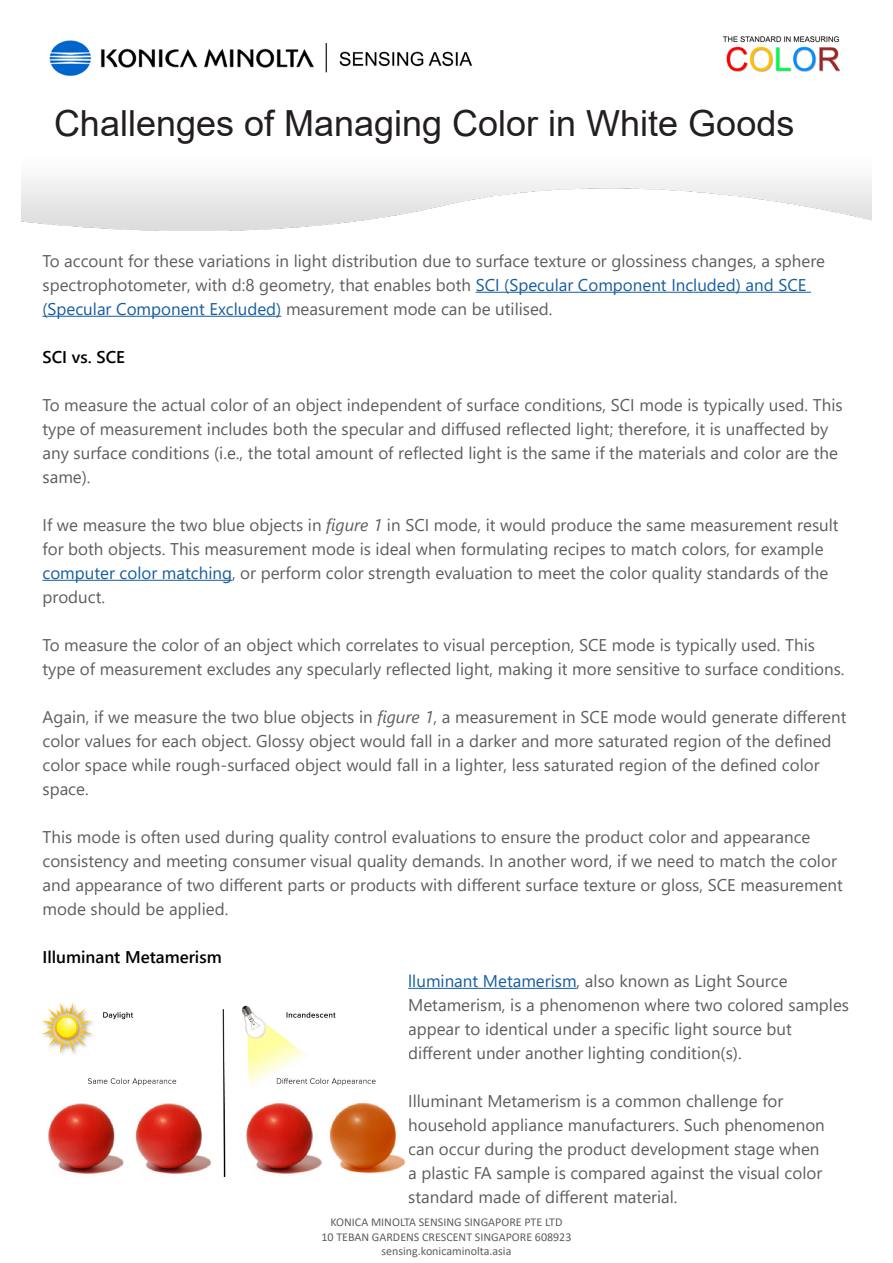
<style>
.page{position:relative;width:893px;height:1263px;background:#fff}
.page>*{position:absolute;margin:0;border:0;box-sizing:border-box;transform-origin:0 0}
.t1{font:36px "Arial";color:#231f20}
.t2{font:16.95px/24px "Segoe UI";color:#5f5e5e}
.t3{font:600 16.95px "Segoe UI";color:#000}
.t4{font:12px "Calibri";color:#5f5e5e}
.s1{color:#175d9e}
.s2{font-style:italic}
</style>
<div class="page">
<hr style="left:476px;top:292px;width:335px;height:1px;background:#175d9e">
<hr style="left:43px;top:316px;width:238px;height:1px;background:#175d9e">
<hr style="left:43px;top:580px;width:189px;height:1px;background:#175d9e">
<hr style="left:408px;top:988px;width:169px;height:1px;background:#175d9e">
<img style="left:21px;top:36px;width:851px;height:195px">
<img style="left:43px;top:1002px;width:363px;height:175px">
<p class="t1" style="left:54px;top:98px;width:742px">Challenges of Managing Color in White Goods</p>
<p class="t2" style="left:43px;top:247px;width:784px">To account for these variations in light distribution due to surface texture or glossiness changes, a sphere spectrophotometer, with d:8 geometry, that enables both <span class="s1">SCI (Specular Component Included) and SCE (Specular Component Excluded)</span> measurement mode can be utilised.</p>
<p class="t3" style="left:43px;top:341px;width:84px">SCI vs. SCE</p>
<p class="t2" style="left:43px;top:391px;width:802px">To measure the actual color of an object independent of surface conditions, SCI mode is typically used. This type of measurement includes both the specular and diffused reflected light; therefore, it is unaffected by any surface conditions (i.e., the total amount of reflected light is the same if the materials and color are the same).</p>
<p class="t2" style="left:43px;top:511px;width:798px">If we measure the two blue objects in <span class="s2">figure 1</span> in SCI mode, it would produce the same measurement result for both objects. This measurement mode is ideal when formulating recipes to match colors, for example <span class="s1">computer color matching</span>, or perform color strength evaluation to meet the color quality standards of the product.</p>
<p class="t2" style="left:43px;top:631px;width:804px">To measure the color of an object which correlates to visual perception, SCE mode is typically used. This type of measurement excludes any specularly reflected light, making it more sensitive to surface conditions.</p>
<p class="t2" style="left:43px;top:703px;width:805px">Again, if we measure the two blue objects in <span class="s2">figure 1</span>, a measurement in SCE mode would generate different color values for each object. Glossy object would fall in a darker and more saturated region of the defined color space while rough-surfaced object would fall in a lighter, less saturated region of the defined color space.</p>
<p class="t2" style="left:43px;top:823px;width:802px">This mode is often used during quality control evaluations to ensure the product color and appearance consistency and meeting consumer visual quality demands. In another word, if we need to match the color and appearance of two different parts or products with different surface texture or gloss, SCE measurement mode should be applied.</p>
<p class="t3" style="left:43px;top:941px;width:181px">Illuminant Metamerism</p>
<p class="t2" style="left:408px;top:967px;width:442px"><span class="s1">lluminant Metamerism</span>, also known as Light Source Metamerism, is a phenomenon where two colored samples appear to identical under a specific light source but different under another lighting condition(s).</p>
<p class="t2" style="left:408px;top:1087px;width:418px">Illuminant Metamerism is a common challenge for household appliance manufacturers. Such phenomenon can occur during the product development stage when a plastic FA sample is compared against the visual color standard made of different material.</p>
<p class="t4" style="left:331px;top:1214px;width:233px">KONICA MINOLTA SENSING SINGAPORE PTE LTD</p>
<p class="t4" style="left:322px;top:1228px;width:251px">10 TEBAN GARDENS CRESCENT SINGAPORE 608923</p>
<p class="t4" style="left:382px;top:1243px;width:131px">sensing.konicaminolta.asia</p>
</div>
